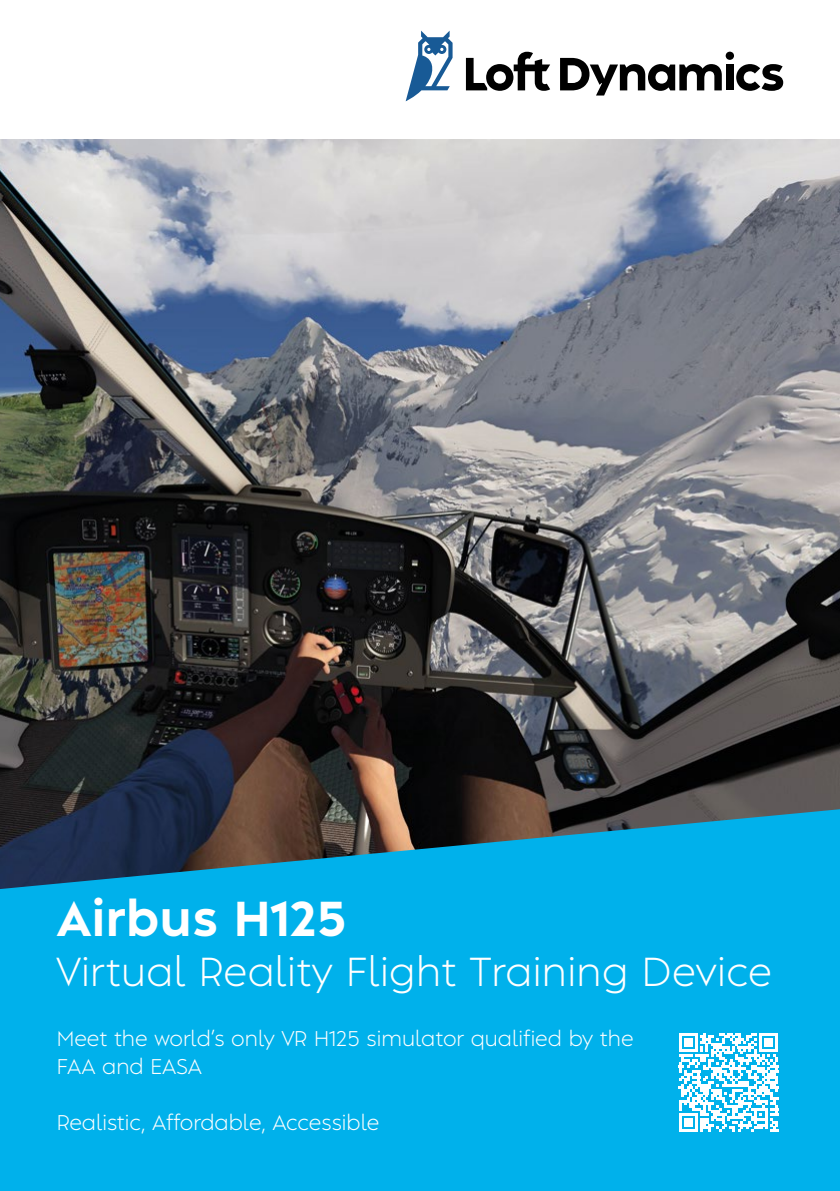
<style>
.page{position:relative;width:840px;height:1191px;background:#fff}
.page>*{position:absolute;margin:0;border:0;box-sizing:border-box;transform-origin:0 0}
.t1{font:800 46px "Albula";letter-spacing:.01em;color:#fff}
.t2{font:300 38px "Albula";letter-spacing:.01em;color:#fff}
.t3{font:300 20px/28px "Albula";color:#fff}
</style>
<div class="page">
<img style="left:0;top:140px;width:839px;height:669px">
<svg style="left:0;top:809px;width:839px;height:382px;background:#06a3d8"></svg>
<svg style="left:465px;top:52px;width:85px;height:39px"></svg>
<svg style="left:560px;top:52px;width:222px;height:43px"></svg>
<svg style="left:405px;top:31px;width:47px;height:70px"></svg>
<svg style="left:678px;top:1032px;width:99px;height:100px"></svg>
<hr style="left:678px;top:1129px;width:19px;height:3px;background:#fff">
<div style="left:683px;top:1118px;width:8px;height:8px;background:#fff"></div>
<h1 class="t1" style="left:57px;top:878px;width:291px">Airbus H125</h1>
<h2 class="t2" style="left:57px;top:941px;width:716px">Virtual Reality Flight Training Device</h2>
<p class="t3" style="left:57px;top:1022px;width:578px">Meet the world’s only VR H125 simulator qualified by the<br>FAA and EASA</p>
<p class="t3" style="left:57px;top:1106px;width:324px">Realistic, Affordable, Accessible</p>
</div>
